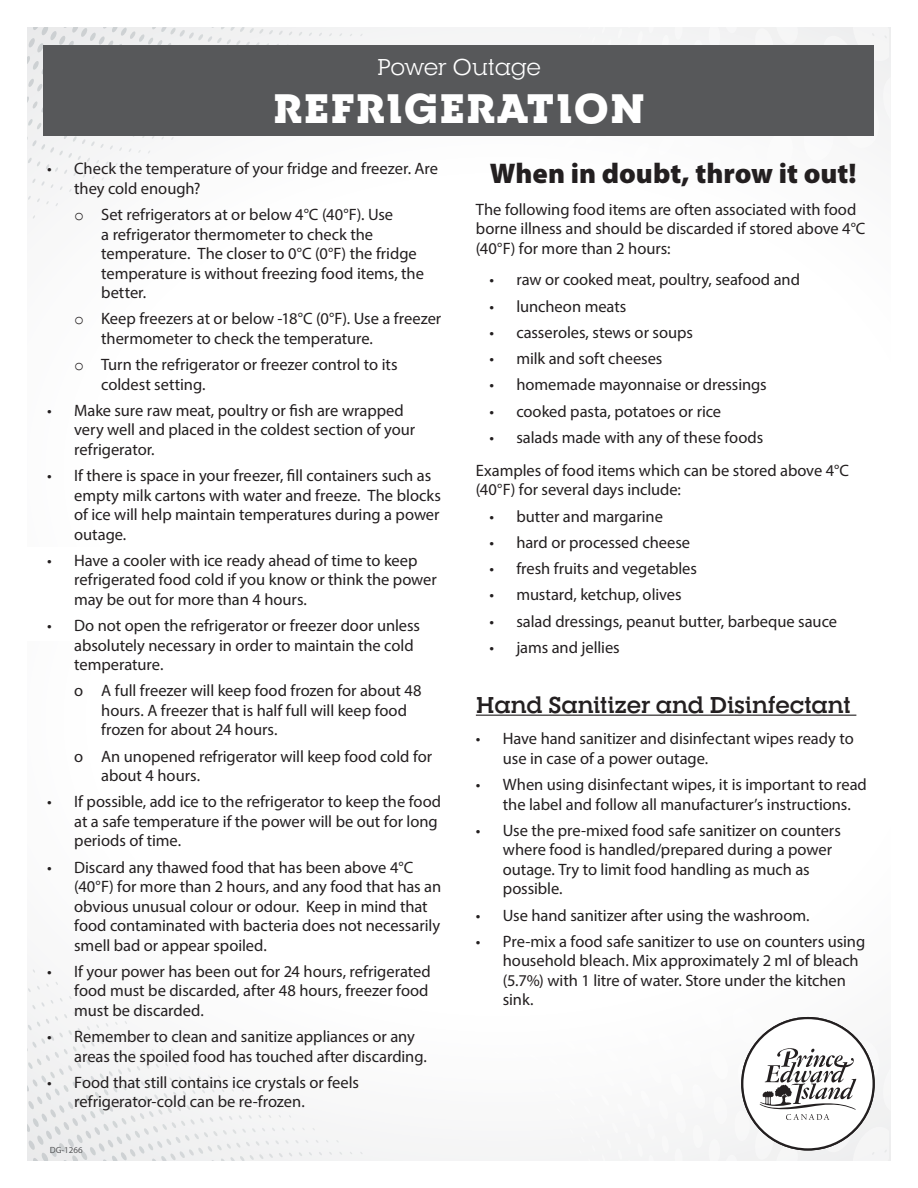
<style>
.page{position:relative;width:918px;height:1188px;background:#fff}
.page>*{position:absolute;margin:0;border:0;box-sizing:border-box;transform-origin:0 0}
.t1{font:900 40.5px "RNS Camelia";letter-spacing:.04em;color:#fff}
.List_Paragraph{font:900 28.5px "Myriad Pro";color:#231f20}
.t2{font:700 22.5px "RNS Camelia";letter-spacing:-.01em;color:#231f20}
.t3{font:22.5px "RNS Camelia";letter-spacing:-.02em;color:#fff}
.List_Paragraph-2{font:16.5px/19.5px "Myriad Pro";letter-spacing:-.005em;color:#231f20}
.t4{font:9px "Myriad Pro";color:#57585a}
.s1{font-family:"Courier New"}
</style>
<div class="page">
<svg style="left:27px;top:982px;width:315px;height:179px"></svg>
<svg style="left:27px;top:27px;width:315px;height:180px"></svg>
<div style="left:416px;top:27px;width:475px;height:104px;background:#f4f5f5"></div>
<svg style="left:416px;top:1016px;width:475px;height:145px"></svg>
<hr style="left:476px;top:715px;width:380px;height:1px;background:#231f20">
<div style="left:44px;top:45px;width:830px;height:91px;background:#57585a"></div>
<p class="t3" style="left:377px;top:54px;width:166px">Power Outage</p>
<p class="t1" style="left:273px;top:82px;width:373px">REFRIGERATION</p>
<p class="List_Paragraph-2" style="left:74px;top:159px;width:365px;text-indent:-27px">• Check the temperature of your fridge and freezer. Are they cold enough?</p>
<p class="List_Paragraph-2" style="left:101px;top:205px;width:324px;text-indent:-27px"><span class="s1">o</span> Set refrigerators at or below 4°C (40°F). Use<br>a refrigerator thermometer to check the temperature. The closer to 0°C (0°F) the fridge temperature is without freezing food items, the better.</p>
<p class="List_Paragraph-2" style="left:101px;top:309px;width:342px;text-indent:-27px"><span class="s1">o</span> Keep freezers at or below -18°C (0°F). Use a freezer thermometer to check the temperature.</p>
<p class="List_Paragraph-2" style="left:101px;top:355px;width:298px;text-indent:-27px"><span class="s1">o</span> Turn the refrigerator or freezer control to its coldest setting.</p>
<p class="List_Paragraph-2" style="left:74px;top:400px;width:342px;text-indent:-27px">• Make sure raw meat, poultry or fish are wrapped very well and placed in the coldest section of your refrigerator.</p>
<p class="List_Paragraph-2" style="left:74px;top:466px;width:368px;text-indent:-27px">• If there is space in your freezer, fill containers such as empty milk cartons with water and freeze. The blocks of ice will help maintain temperatures during a power outage.</p>
<p class="List_Paragraph-2" style="left:74px;top:550px;width:364px;text-indent:-27px">• Have a cooler with ice ready ahead of time to keep refrigerated food cold if you know or think the power may be out for more than 4 hours.</p>
<p class="List_Paragraph-2" style="left:74px;top:616px;width:347px;text-indent:-27px">• Do not open the refrigerator or freezer door unless absolutely necessary in order to maintain the cold temperature.</p>
<p class="List_Paragraph-2" style="left:101px;top:681px;width:322px;text-indent:-27px">o A full freezer will keep food frozen for about 48 hours. A freezer that is half full will keep food frozen for about 24 hours.</p>
<p class="List_Paragraph-2" style="left:101px;top:746px;width:332px;text-indent:-27px">o An unopened refrigerator will keep food cold for about 4 hours.</p>
<p class="List_Paragraph-2" style="left:74px;top:792px;width:368px;text-indent:-27px">• If possible, add ice to the refrigerator to keep the food at a safe temperature if the power will be out for long periods of time.</p>
<p class="List_Paragraph-2" style="left:74px;top:857px;width:369px;text-indent:-27px">• Discard any thawed food that has been above 4°C (40°F) for more than 2 hours, and any food that has an obvious unusual colour or odour. Keep in mind that food contaminated with bacteria does not necessarily smell bad or appear spoiled.</p>
<p class="List_Paragraph-2" style="left:74px;top:961px;width:358px;text-indent:-27px">• If your power has been out for 24 hours, refrigerated food must be discarded, after 48 hours, freezer food must be discarded.</p>
<p class="List_Paragraph-2" style="left:74px;top:1027px;width:354px;text-indent:-27px">• Remember to clean and sanitize appliances or any areas the spoiled food has touched after discarding.</p>
<p class="List_Paragraph-2" style="left:74px;top:1072px;width:286px;text-indent:-27px">• Food that still contains ice crystals or feels refrigerator-cold can be re-frozen.</p>
<p class="t4" style="left:50px;top:1144px;width:35px">DG-1266</p>
<p class="List_Paragraph" style="left:490px;top:158px;width:368px">When in doubt, throw it out!</p>
<p class="List_Paragraph-2" style="left:476px;top:199px;width:391px">The following food items are often associated with food borne illness and should be discarded if stored above 4°C (40°F) for more than 2 hours:</p>
<p class="List_Paragraph-2" style="left:489px;top:270px;width:312px">• raw or cooked meat, poultry, seafood and</p>
<p class="List_Paragraph-2" style="left:489px;top:296px;width:139px">• luncheon meats</p>
<p class="List_Paragraph-2" style="left:489px;top:322px;width:205px">• casseroles, stews or soups</p>
<p class="List_Paragraph-2" style="left:489px;top:349px;width:175px">• milk and soft cheeses</p>
<p class="List_Paragraph-2" style="left:489px;top:375px;width:279px">• homemade mayonnaise or dressings</p>
<p class="List_Paragraph-2" style="left:489px;top:401px;width:233px">• cooked pasta, potatoes or rice</p>
<p class="List_Paragraph-2" style="left:489px;top:427px;width:275px">• salads made with any of these foods</p>
<p class="List_Paragraph-2" style="left:476px;top:460px;width:375px">Examples of food items which can be stored above 4°C (40°F) for several days include:</p>
<p class="List_Paragraph-2" style="left:489px;top:506px;width:175px">• butter and margarine</p>
<p class="List_Paragraph-2" style="left:489px;top:532px;width:202px">• hard or processed cheese</p>
<p class="List_Paragraph-2" style="left:489px;top:559px;width:209px">• fresh fruits and vegetables</p>
<p class="List_Paragraph-2" style="left:489px;top:585px;width:194px">• mustard, ketchup, olives</p>
<p class="List_Paragraph-2" style="left:489px;top:611px;width:349px">• salad dressings, peanut butter, barbeque sauce</p>
<p class="List_Paragraph-2" style="left:489px;top:637px;width:132px">• jams and jellies</p>
<p class="t2" style="left:476px;top:691px;width:377px">Hand Sanitizer and Disinfectant</p>
<p class="List_Paragraph-2" style="left:503px;top:729px;width:352px;text-indent:-27px">• Have hand sanitizer and disinfectant wipes ready to use in case of a power outage.</p>
<p class="List_Paragraph-2" style="left:503px;top:775px;width:366px;text-indent:-27px">• When using disinfectant wipes, it is important to read the label and follow all manufacturer’s instructions.</p>
<p class="List_Paragraph-2" style="left:503px;top:820px;width:340px;text-indent:-27px">• Use the pre-mixed food safe sanitizer on counters where food is handled/prepared during a power outage. Try to limit food handling as much as possible.</p>
<p class="List_Paragraph-2" style="left:476px;top:905px;width:335px">• Use hand sanitizer after using the washroom.</p>
<p class="List_Paragraph-2" style="left:503px;top:931px;width:364px;text-indent:-27px">• Pre-mix a food safe sanitizer to use on counters using household bleach. Mix approximately 2 ml of bleach (5.7%) with 1 litre of water. Store under the kitchen sink.</p>
</div>
